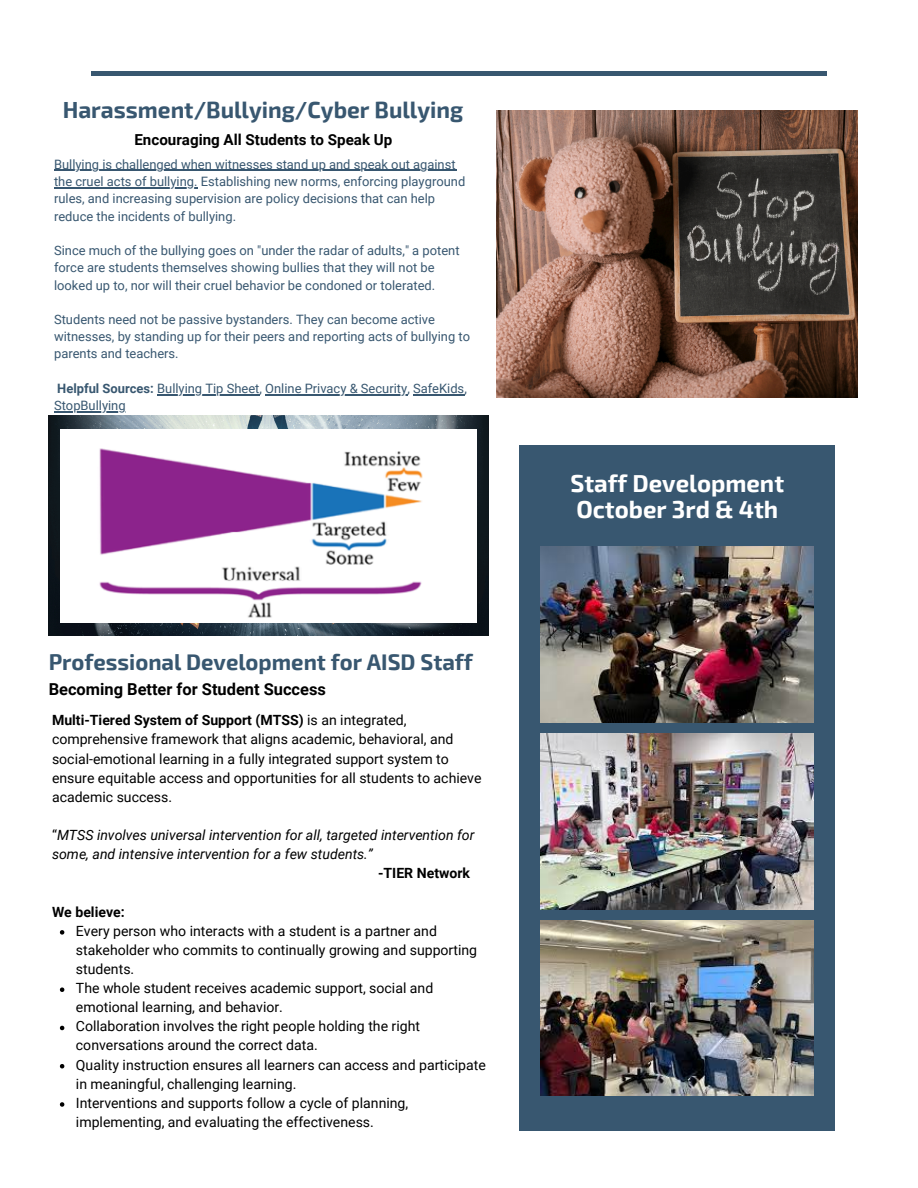
<style>
.page{position:relative;width:918px;height:1188px;background:#fff}
.page>*{position:absolute;margin:0;border:0;box-sizing:border-box;transform-origin:0 0}
.t1{font:700 24px/25.8px "Exo 2";color:#fff}
.t2{font:700 22.8px "Exo 2";color:#385770}
.t3{font:700 22.05px "Exo 2";color:#385770}
.t4{font:700 16.5px "Roboto";color:#000}
.t5{font:700 15.15px "Roboto";color:#000}
.t6{font:14.1px/19.2px "Roboto";color:#000}
.t7{font:italic 14.1px/19.2px "Roboto";color:#000}
.t8{font:700 14.1px "Roboto";color:#000}
.t9{font:12.9px/17.2px "Roboto";color:#385770}
.s1{font-weight:700}
.s2{font-style:normal}
</style>
<div class="page">
<hr style="left:92px;top:72px;width:735px;height:3px;background:#385770">
<img style="left:497px;top:110px;width:361px;height:287px">
<img style="left:49px;top:415px;width:439px;height:221px">
<img style="left:60px;top:429px;width:417px;height:194px">
<div style="left:519px;top:445px;width:315px;height:686px;background:#385770"></div>
<img style="left:541px;top:920px;width:272px;height:175px">
<img style="left:541px;top:734px;width:272px;height:175px">
<img style="left:541px;top:547px;width:272px;height:175px">
<svg style="left:60px;top:930px;width:4px;height:5px"></svg>
<svg style="left:60px;top:987px;width:4px;height:5px"></svg>
<svg style="left:60px;top:1026px;width:4px;height:4px"></svg>
<svg style="left:60px;top:1064px;width:4px;height:4px"></svg>
<svg style="left:60px;top:1102px;width:4px;height:5px"></svg>
<hr style="left:54px;top:170px;width:402px;height:1px;background:#385770">
<hr style="left:54px;top:187px;width:144px;height:1px;background:#385770">
<hr style="left:157px;top:394px;width:103px;height:1px;background:#385770">
<hr style="left:265px;top:394px;width:142px;height:1px;background:#385770">
<hr style="left:413px;top:394px;width:51px;height:1px;background:#385770">
<hr style="left:54px;top:411px;width:72px;height:1px;background:#385770">
<p class="t2" style="left:63px;top:95px;width:402px">Harassment/Bullying/Cyber Bullying</p>
<p class="t9" style="left:54px;top:156px;width:403px">Bullying is challenged when witnesses stand up and speak out against</p>
<p class="t9" style="left:54px;top:173px;width:413px">the cruel acts of bullying. Establishing new norms, enforcing playground rules, and increasing supervision are policy decisions that can help reduce the incidents of bullying.</p>
<p class="t9" style="left:54px;top:242px;width:407px">Since much of the bullying goes on "under the radar of adults," a potent</p>
<p class="t9" style="left:54px;top:259px;width:383px">force are students themselves showing bullies that they will not be looked up to, nor will their cruel behavior be condoned or tolerated.</p>
<p class="t9" style="left:54px;top:311px;width:382px">Students need not be passive bystanders. They can become active</p>
<p class="t9" style="left:54px;top:328px;width:417px">witnesses, by standing up for their peers and reporting acts of bullying to parents and teachers.</p>
<p class="t9" style="left:54px;top:380px;width:414px"><span class="s1">Helpful Sources:</span> Bullying Tip Sheet, Online Privacy &amp; Security, SafeKids,<br>StopBullying</p>
<h3 class="t5" style="left:134px;top:130px;width:259px">Encouraging All Students to Speak Up</h3>
<p class="t3" style="left:49px;top:647px;width:426px">Professional Development for AISD Staff</p>
<p class="t4" style="left:49px;top:680px;width:279px">Becoming Better for Student Success</p>
<h2 class="t6" style="left:52px;top:711px;width:431px"><span class="s1">Multi-Tiered System of Support (MTSS)</span> is an integrated, comprehensive framework that aligns academic, behavioral, and social-emotional learning in a fully integrated support system to ensure equitable access and opportunities for all students to achieve academic success.</h2>
<p class="t7" style="left:52px;top:826px;width:424px"><span class="s2">“</span>MTSS involves universal intervention for all, targeted intervention for some, and intensive intervention for a few students.”</p>
<p class="t8" style="left:378px;top:865px;width:93px">-TIER Network</p>
<p class="t8" style="left:52px;top:904px;width:74px">We believe:</p>
<p class="t6" style="left:76px;top:921px;width:403px">Every person who interacts with a student is a partner and stakeholder who commits to continually growing and supporting students.</p>
<p class="t6" style="left:76px;top:979px;width:359px">The whole student receives academic support, social and emotional learning, and behavior.</p>
<p class="t6" style="left:76px;top:1017px;width:346px">Collaboration involves the right people holding the right conversations around the correct data.</p>
<h1 class="t6" style="left:76px;top:1055px;width:411px">Quality instruction ensures all learners can access and participate in meaningful, challenging learning.</h1>
<h2 class="t6" style="left:76px;top:1093px;width:334px">Interventions and supports follow a cycle of planning, implementing, and evaluating the effectiveness.</h2>
<p class="t1" style="left:570px;top:469px;width:215px">Staff Development<br>October 3rd &amp; 4th</p>
</div>
